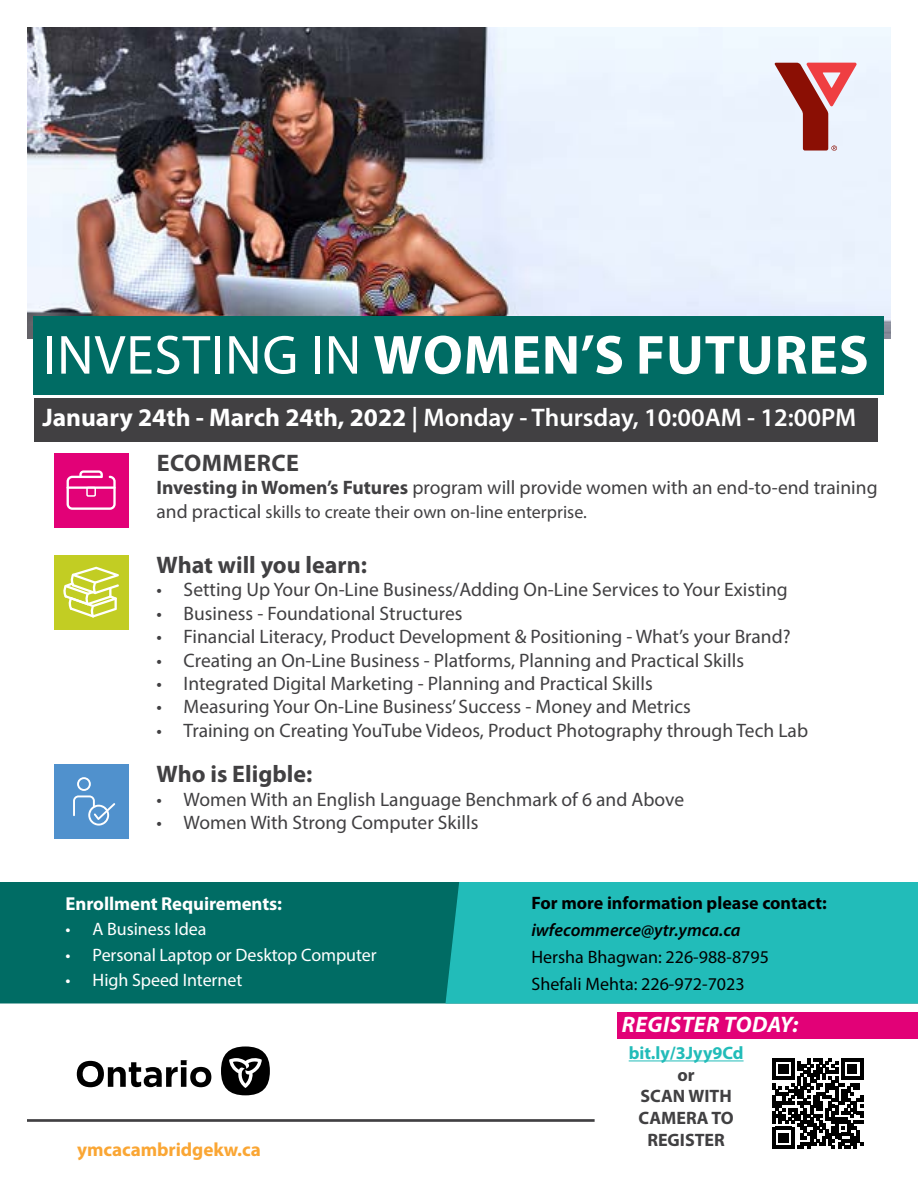
<style>
.page{position:relative;width:918px;height:1188px;background:#fff}
.page>*{position:absolute;margin:0;border:0;box-sizing:border-box;transform-origin:0 0}
.t1{font:700 55.5px "Myriad Pro";letter-spacing:.015em;color:#fff}
.t2{font:600 25.5px "Myriad Pro";color:#fff}
.t3{font:700 24px "Myriad Pro";color:#414042}
.t4{font:700 24px "Myriad Pro";letter-spacing:.02em;color:#414042}
.t5{font:italic 700 22.5px "Myriad Pro";letter-spacing:.02em;color:#fff}
.t6{font:19.5px "Myriad Pro";color:#414042}
.t7{font:700 19.2px "Myriad Pro";letter-spacing:-.005em;color:#faa634}
.t8{font:700 18.75px "Myriad Pro";letter-spacing:-.005em;color:#fff}
.t9{font:18px "Myriad Pro";letter-spacing:-.005em;color:#fff}
.t10{font:18px "Myriad Pro";color:#414042}
.t11{font:18px/27px "Myriad Pro";color:#000101}
.t12{font:700 18px "Myriad Pro";color:#000101}
.t13{font:700 18px/21.6px "Myriad Pro";color:#414042;text-align:center}
.t14{font:italic 600 18px "Myriad Pro";color:#000101}
.t15{font:700 18px "Myriad Pro";color:#22bcb9}
.s1{font-weight:400}
.s2{font-weight:700}
.s3{font-size:19.5px}
</style>
<div class="page">
<img style="left:27px;top:27px;width:864px;height:312px">
<div style="left:34px;top:316px;width:850px;height:78px;background:#006c64"></div>
<div style="left:0;top:882px;width:445px;height:122px;background:#006c64"></div>
<div style="left:445px;top:882px;width:473px;height:122px;background:#22bcb9"></div>
<svg style="left:775px;top:63px;width:82px;height:88px;background:#cd9296"></svg>
<hr style="left:27px;top:1119px;width:568px;height:3px;background:#414042">
<svg style="left:773px;top:1058px;width:90px;height:91px"></svg>
<hr style="left:629px;top:1060px;width:115px;height:1px;background:#22bcb9">
<div style="left:54px;top:555px;width:74px;height:74px;background:#c2cd23"></div>
<svg style="left:63px;top:567px;width:56px;height:51px"></svg>
<div style="left:54px;top:764px;width:74px;height:74px;background:#5091cd"></div>
<div style="left:54px;top:453px;width:74px;height:74px;background:#e20177"></div>
<svg style="left:67px;top:470px;width:49px;height:40px"></svg>
<svg style="left:73px;top:777px;width:42px;height:49px"></svg>
<svg style="left:77px;top:1060px;width:134px;height:27px"></svg>
<div style="left:221px;top:1046px;width:49px;height:49px;background:#000;border-radius:50%"></div>
<svg style="left:229px;top:1058px;width:33px;height:30px"></svg>
<div style="left:34px;top:398px;width:844px;height:43px;background:#414042"></div>
<div style="left:617px;top:1012px;width:301px;height:27px;background:#e20177"></div>
<h1 class="t1" style="left:43px;top:319px;width:827px"><span class="s1">INVESTING IN</span> WOMEN’S FUTURES</h1>
<h2 class="t2" style="left:42px;top:401px;width:815px"><span class="s2">January 24th - March 24th, 2022</span> | Monday - Thursday, 10:00AM - 12:00PM</h2>
<p class="t4" style="left:157px;top:447px;width:144px">ECOMMERCE</p>
<p class="t6" style="left:157px;top:476px;width:722px"><span class="s2">Investing in Women’s Futures</span> program will provide women with an end-to-end training</p>
<p class="t10" style="left:157px;top:501px;width:432px"><span class="s3">and practical</span> skills to create their own on-line enterprise.</p>
<p class="t3" style="left:157px;top:549px;width:212px">What will you learn:</p>
<p class="t6" style="left:157px;top:578px;width:633px">• Setting Up Your On-Line Business/Adding On-Line Services to Your Existing</p>
<p class="t6" style="left:157px;top:601px;width:308px">• Business - Foundational Structures</p>
<p class="t6" style="left:157px;top:625px;width:636px">• Financial Literacy, Product Development &amp; Positioning - What’s your Brand?</p>
<p class="t6" style="left:157px;top:648px;width:589px">• Creating an On-Line Business - Platforms, Planning and Practical Skills</p>
<p class="t6" style="left:157px;top:671px;width:498px">• Integrated Digital Marketing - Planning and Practical Skills</p>
<p class="t6" style="left:157px;top:695px;width:536px">• Measuring Your On-Line Business’ Success - Money and Metrics</p>
<p class="t6" style="left:157px;top:718px;width:653px">• Training on Creating YouTube Videos, Product Photography through Tech Lab</p>
<p class="t3" style="left:157px;top:759px;width:157px">Who is Eligble:</p>
<p class="t6" style="left:157px;top:787px;width:529px">• Women With an English Language Benchmark of 6 and Above</p>
<p class="t6" style="left:157px;top:810px;width:323px">• Women With Strong Computer Skills</p>
<p class="t8" style="left:66px;top:891px;width:218px">Enrollment Requirements:</p>
<p class="t9" style="left:66px;top:918px;width:142px">• A Business Idea</p>
<p class="t9" style="left:66px;top:943px;width:312px">• Personal Laptop or Desktop Computer</p>
<p class="t9" style="left:66px;top:969px;width:178px">• High Speed Internet</p>
<p class="t7" style="left:77px;top:1137px;width:185px">ymcacambridgekw.ca</p>
<p class="t12" style="left:531px;top:891px;width:297px">For more information please contact:</p>
<p class="t14" style="left:531px;top:918px;width:211px">iwfecommerce@ytr.ymca.ca</p>
<p class="t11" style="left:531px;top:943px;width:239px">Hersha Bhagwan: 226-988-8795<br>Shefali Mehta: 226-972-7023</p>
<p class="t5" style="left:622px;top:1010px;width:178px">REGISTER TODAY:</p>
<p class="t15" style="left:629px;top:1041px;width:116px">bit.ly/3Jyy9Cd</p>
<p class="t13" style="left:638px;top:1063px;width:97px">or<br>SCAN WITH<br>CAMERA TO<br>REGISTER</p>
</div>
